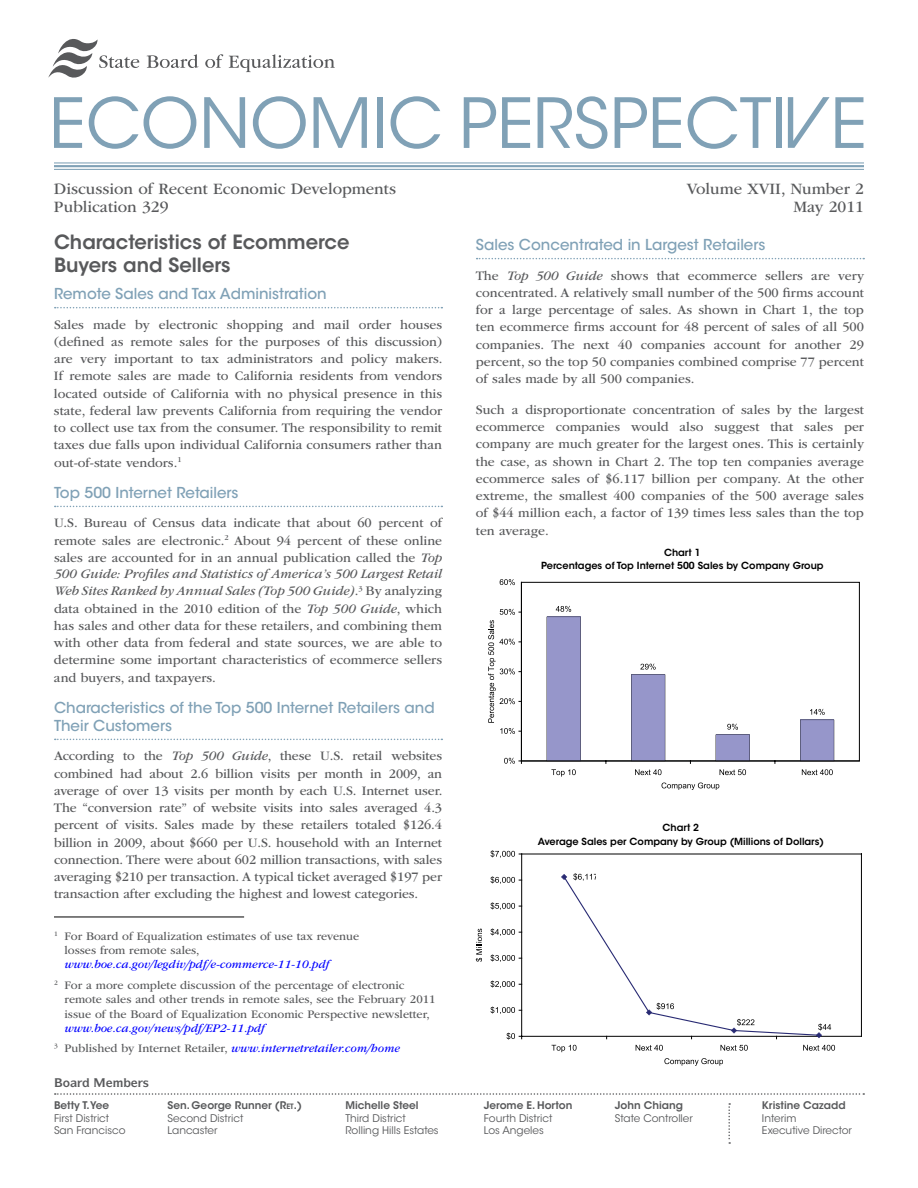
<style>
.page{position:relative;width:918px;height:1188px;background:#fff}
.page>*{position:absolute;margin:0;border:0;box-sizing:border-box;transform-origin:0 0}
.t1{font:600 19.5px/23.4px "ITC Avant Garde Std";color:#58595b}
.t2{font:16.5px/18px "ITC Garamond Std";color:#58595b}
.t3{font:500 15px/18px "ITC Avant Garde Std";color:#80a1b6}
.t4{font:13.5px/17.2px "ITC Garamond Std";color:#58595b;text-align:justify}
.t5{font:12px/14.4px "ITC Garamond Std";color:#58595b}
.t6{font:italic 12px "ITC Garamond Std";color:#00f}
.t7{font:10.5px/12.6px "ITC Avant Garde Std";color:#58595b}
.t8{font:600 9.75px/13.5px "ITC Avant Garde Std";color:#000;text-align:center}
.s1{font-style:italic}
.s2{font-style:italic;color:#00f}
.s3{font-style:normal;color:#58595b}
.s4{font-weight:600}
.s5{font-weight:600;font-size:7.35px}
</style>
<div class="page">
<hr style="left:54px;top:162px;width:810px;height:1px;background:#80a1b6">
<hr style="left:54px;top:165px;width:810px;height:2px;background:#80a1b6">
<hr style="left:54px;top:169px;width:810px;height:1px;background:#80a1b6">
<svg style="left:728px;top:1103px;width:2px;height:41px"></svg>
<svg style="left:55px;top:1093px;width:809px;height:2px"></svg>
<svg style="left:55px;top:307px;width:387px;height:1px"></svg>
<svg style="left:55px;top:506px;width:387px;height:1px"></svg>
<svg style="left:55px;top:739px;width:387px;height:1px"></svg>
<svg style="left:477px;top:258px;width:387px;height:1px"></svg>
<hr style="left:54px;top:917px;width:190px;height:1px;background:#000">
<svg style="left:48px;top:39px;width:287px;height:39px"></svg>
<div style="left:521px;top:582px;width:338px;height:179px;background:#fff;border:1px solid #000101"></div>
<hr style="left:521px;top:582px;width:1px;height:179px;background:#000101">
<hr style="left:521px;top:761px;width:338px;height:1px;background:#000101">
<svg style="left:547px;top:606px;width:34px;height:155px;background:#9898c8"></svg>
<svg style="left:631px;top:664px;width:34px;height:97px;background:#9b9bc8"></svg>
<svg style="left:716px;top:724px;width:34px;height:37px"></svg>
<svg style="left:800px;top:709px;width:34px;height:52px"></svg>
<svg style="left:504px;top:758px;width:18px;height:6px"></svg>
<svg style="left:500px;top:579px;width:15px;height:6px"></svg>
<svg style="left:551px;top:769px;width:25px;height:8px"></svg>
<svg style="left:635px;top:769px;width:27px;height:6px"></svg>
<svg style="left:720px;top:769px;width:26px;height:6px"></svg>
<svg style="left:802px;top:769px;width:31px;height:6px"></svg>
<svg style="left:662px;top:783px;width:57px;height:7px"></svg>
<svg style="left:488px;top:609px;width:33px;height:125px"></svg>
<hr style="left:522px;top:854px;width:339px;height:1px;background:#000101">
<hr style="left:861px;top:854px;width:1px;height:182px;background:#000101">
<hr style="left:521px;top:854px;width:1px;height:182px;background:#000101">
<hr style="left:522px;top:1036px;width:339px;height:1px;background:#000101">
<svg style="left:561px;top:873px;width:270px;height:166px"></svg>
<svg style="left:507px;top:1033px;width:15px;height:7px"></svg>
<svg style="left:491px;top:1007px;width:31px;height:7px"></svg>
<svg style="left:491px;top:981px;width:31px;height:7px"></svg>
<svg style="left:491px;top:954px;width:31px;height:8px"></svg>
<svg style="left:491px;top:928px;width:31px;height:8px"></svg>
<svg style="left:491px;top:902px;width:31px;height:8px"></svg>
<svg style="left:491px;top:876px;width:31px;height:8px"></svg>
<svg style="left:491px;top:850px;width:31px;height:8px"></svg>
<svg style="left:552px;top:1045px;width:25px;height:7px"></svg>
<svg style="left:636px;top:1045px;width:27px;height:6px"></svg>
<svg style="left:721px;top:1045px;width:27px;height:6px"></svg>
<svg style="left:803px;top:1045px;width:32px;height:6px"></svg>
<svg style="left:664px;top:1058px;width:59px;height:8px"></svg>
<svg style="left:476px;top:929px;width:6px;height:33px"></svg>
<svg style="left:54px;top:97px;width:28px;height:51px"></svg>
<svg style="left:89px;top:96px;width:49px;height:53px"></svg>
<svg style="left:144px;top:96px;width:52px;height:53px"></svg>
<svg style="left:204px;top:97px;width:41px;height:51px"></svg>
<svg style="left:253px;top:96px;width:53px;height:53px"></svg>
<div style="left:377px;top:97px;width:6px;height:51px;background:#80a1b6"></div>
<svg style="left:314px;top:97px;width:53px;height:51px"></svg>
<svg style="left:391px;top:96px;width:49px;height:53px"></svg>
<svg style="left:464px;top:97px;width:32px;height:51px"></svg>
<svg style="left:502px;top:97px;width:28px;height:51px"></svg>
<svg style="left:538px;top:96px;width:69px;height:53px"></svg>
<svg style="left:615px;top:97px;width:32px;height:51px"></svg>
<svg style="left:653px;top:97px;width:28px;height:51px"></svg>
<div style="left:776px;top:97px;width:6px;height:51px;background:#80a1b6"></div>
<svg style="left:688px;top:96px;width:83px;height:53px"></svg>
<svg style="left:788px;top:97px;width:75px;height:51px"></svg>
<p class="t2" style="left:54px;top:180px;width:344px">Discussion of Recent Economic Developments<br>Publication 329</p>
<p class="t2" style="left:687px;top:180px;width:179px;text-align:right">Volume XVII, Number 2<br>May 2011</p>
<h2 class="t1" style="left:54px;top:230px;width:297px">Characteristics of Ecommerce<br>Buyers and Sellers</h2>
<h3 class="t3" style="left:54px;top:285px;width:274px">Remote Sales and Tax Administration</h3>
<p class="t4" style="left:54px;top:316px;width:390px">Sales made by electronic shopping and mail order houses (defined as remote sales for the purposes of this discussion) are very important to tax administrators and policy makers.<br>If remote sales are made to California residents from vendors located outside of California with no physical presence in this state, federal law prevents California from requiring the vendor to collect use tax from the consumer. The responsibility to remit taxes due falls upon individual California consumers rather than out-of-state vendors.<sup>1</sup></p>
<h2 class="t3" style="left:54px;top:484px;width:186px">Top 500 Internet Retailers</h2>
<p class="t4" style="left:54px;top:515px;width:390px">U.S. Bureau of Census data indicate that about 60 percent of remote sales are electronic.<sup>2</sup> About 94 percent of these online sales are accounted for in an annual publication called the <span class="s1">Top 500 Guide: Profiles and Statistics of America’s 500 Largest Retail Web Sites Ranked by Annual Sales (Top 500 Guide)</span>.<sup>3</sup> By analyzing data obtained in the 2010 edition of the <span class="s1">Top 500 Guide</span>, which has sales and other data for these retailers, and combining them with other data from federal and state sources, we are able to determine some important characteristics of ecommerce sellers and buyers, and taxpayers.</p>
<h3 class="t3" style="left:54px;top:699px;width:382px">Characteristics of the Top 500 Internet Retailers and<br>Their Customers</h3>
<p class="t4" style="left:54px;top:748px;width:390px">According to the <span class="s1">Top 500 Guide</span>, these U.S. retail websites combined had about 2.6 billion visits per month in 2009, an average of over 13 visits per month by each U.S. Internet user.<br>The “conversion rate” of website visits into sales averaged 4.3 percent of visits. Sales made by these retailers totaled $126.4 billion in 2009, about $660 per U.S. household with an Internet connection. There were about 602 million transactions, with sales averaging $210 per transaction. A typical ticket averaged $197 per transaction after excluding the highest and lowest categories.</p>
<p class="t5" style="left:65px;top:929px;width:296px;text-indent:-10px"><sup>1</sup> For Board of Equalization estimates of use tax revenue losses from remote sales, <span class="s2">www.boe.ca.gov/legdiv/pdf/e-commerce-11-10.pdf</span></p>
<p class="t5" style="left:65px;top:978px;width:373px;text-indent:-10px"><sup>2</sup> For a more complete discussion of the percentage of electronic remote sales and other trends in remote sales, see the February 2011 issue of the Board of Equalization Economic Perspective newsletter, <span class="s2">www.boe.ca.gov/news/pdf/EP2-11.pdf</span></p>
<p class="t6" style="left:54px;top:1042px;width:347px"><sup>3</sup> <span class="s3">Published by Internet Retailer,</span> www.internetretailer.com/home</p>
<h3 class="t3" style="left:476px;top:236px;width:291px">Sales Concentrated in Largest Retailers</h3>
<p class="t4" style="left:476px;top:267px;width:390px">The <span class="s1">Top 500 Guide</span> shows that ecommerce sellers are very concentrated. A relatively small number of the 500 firms account for a large percentage of sales. As shown in Chart 1, the top ten ecommerce firms account for 48 percent of sales of all 500 companies. The next 40 companies account for another 29 percent, so the top 50 companies combined comprise 77 percent of sales made by all 500 companies.</p>
<p class="t4" style="left:476px;top:401px;width:390px">Such a disproportionate concentration of sales by the largest ecommerce companies would also suggest that sales per company are much greater for the largest ones. This is certainly the case, as shown in Chart 2. The top ten companies average ecommerce sales of $6.117 billion per company. At the other extreme, the smallest 400 companies of the 500 average sales of $44 million each, a factor of 139 times less sales than the top ten average.</p>
<p class="t8" style="left:541px;top:545px;width:284px">Chart 1<br>Percentages of Top internet 500 Sales by Company Group</p>
<p class="t8" style="left:538px;top:821px;width:288px">Chart 2<br>average Sales per Company by Group (Millions of Dollars)</p>
<p class="t7" style="left:54px;top:1099px;width:73px"><span class="s4">Betty T. Yee<br></span>First District<br>San Francisco</p>
<p class="t7" style="left:168px;top:1099px;width:136px"><span class="s4">Sen. George Runner</span> <span class="s4">(R</span><span class="s5">et</span><span class="s4">.)<br></span>Second District<br>Lancaster</p>
<p class="t7" style="left:346px;top:1099px;width:95px"><span class="s4">Michelle Steel<br></span>Third District<br>Rolling Hills Estates</p>
<p class="t7" style="left:484px;top:1099px;width:90px"><span class="s4">Jerome E. Horton<br></span>Fourth District<br>Los Angeles</p>
<p class="t7" style="left:615px;top:1099px;width:79px"><span class="s4">John Chiang<br></span>State Controller</p>
<p class="t7" style="left:762px;top:1099px;width:91px"><span class="s4">Kristine Cazadd<br></span>Interim<br>Executive Director</p>
</div>
